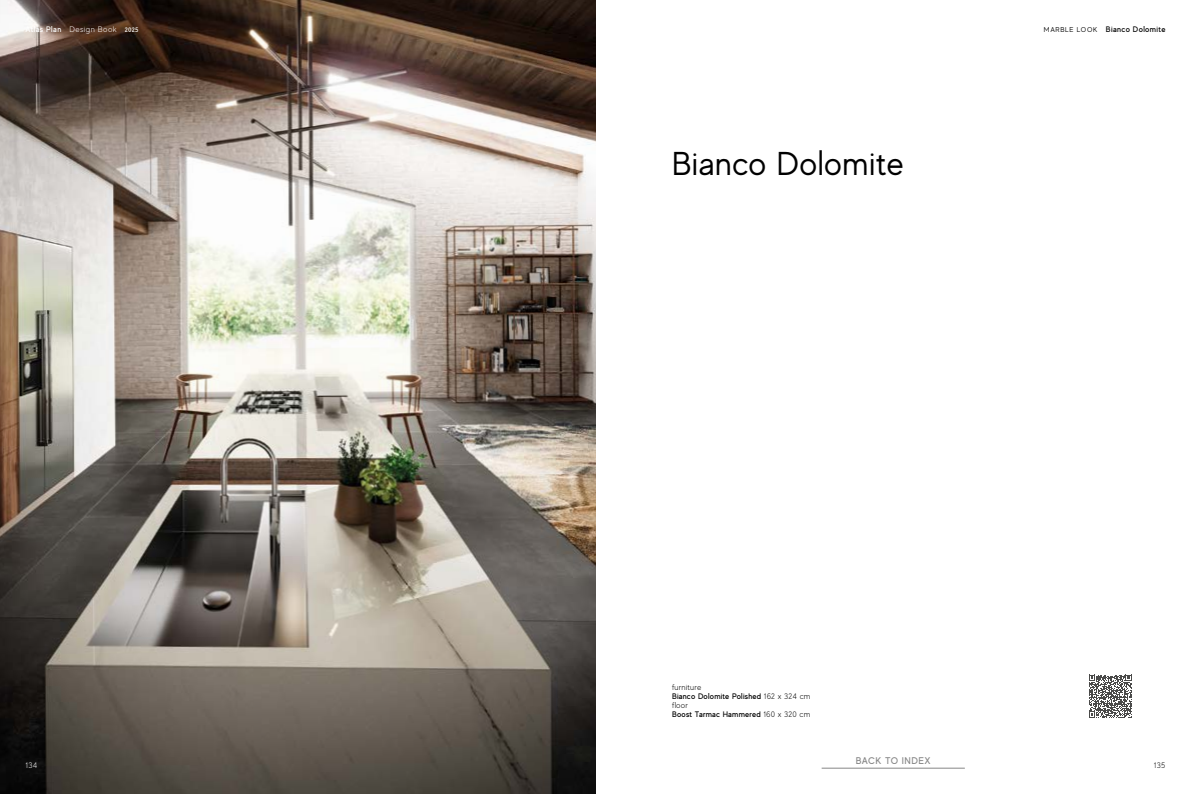
<style>
.page{position:relative;width:1191px;height:794px;background:#fff}
.page>*{position:absolute;margin:0;border:0;box-sizing:border-box;transform-origin:0 0}
.t1{font:33px "MADE Evolve Sans";letter-spacing:.02em;color:#000}
.t2{font:500 9.7px "MADE Evolve Sans";letter-spacing:.05em;color:#878787}
.t3{font:500 8px/9px "MADE Evolve Sans";letter-spacing:.03em;color:#000}
.t4{font:300 8px "MADE Evolve Sans";letter-spacing:.04em;color:#fff}
.t5{font:300 8px "MADE Evolve Sans";color:#000}
.s1{font-weight:500}
.s2{font-weight:500;font-size:6.5px}
.s3{font-weight:400;font-size:7px}
.s4{font-weight:300}
</style>
<div class="page">
<img style="left:0;top:0;width:595px;height:794px">
<svg style="left:1089px;top:675px;width:42px;height:42px"></svg>
<hr style="left:821px;top:768px;width:143px;height:1px;background:#878787">
<p class="t4" style="left:26px;top:24px;width:114px"><span class="s1">Atlas Plan</span> Design Book <span class="s2">2025</span></p>
<h1 class="t1" style="left:672px;top:143px;width:233px">Bianco Dolomite</h1>
<p class="t3" style="left:1044px;top:24px;width:123px"><span class="s3">MARBLE LOOK</span> Bianco Dolomite</p>
<p class="t3" style="left:672px;top:683px;width:140px"><span class="s4">furniture<br></span>Bianco Dolomite Polished <span class="s4">162 x 324 cm floor<br></span>Boost Tarmac Hammered <span class="s4">160 x 320 cm</span></p>
<p class="t2" style="left:856px;top:754px;width:76px">BACK TO INDEX</p>
<p class="t4" style="left:26px;top:760px;width:13px">134</p>
<p class="t5" style="left:1153px;top:760px;width:13px">135</p>
</div>
